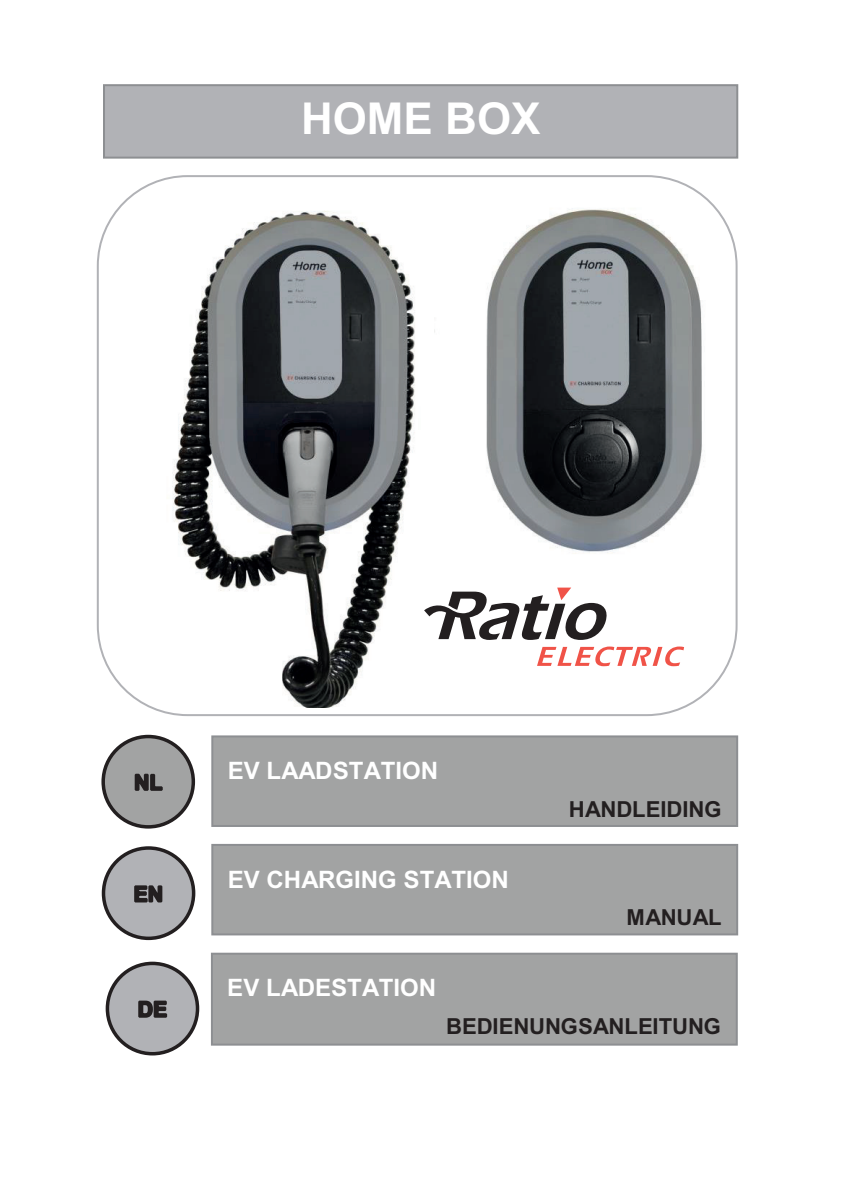
<style>
.page{position:relative;width:842px;height:1191px;background:#fff}
.page>*{position:absolute;margin:0;border:0;box-sizing:border-box;transform-origin:0 0}
.t1{font:700 44px "Arial";color:#fff}
.t2{font:700 24px "Arial";color:#fff}
.t3{font:700 22px "Arial";letter-spacing:-.005em;color:#231f20}
</style>
<div class="page">
<div style="left:103px;top:736px;width:90px;height:91px;background:#a2a3a3;border-radius:50%"></div>
<div style="left:101px;top:735px;width:94px;height:93px;border:4px solid #231f20;border-radius:50%"></div>
<svg style="left:134px;top:773px;width:29px;height:18px"></svg>
<div style="left:103px;top:848px;width:91px;height:90px;background:#b1b2b6;border-radius:50%"></div>
<div style="left:102px;top:846px;width:93px;height:94px;border:4px solid #231f20;border-radius:50%"></div>
<svg style="left:134px;top:885px;width:29px;height:18px"></svg>
<div style="left:107px;top:963px;width:90px;height:90px;background:#b1b2b6;border-radius:50%"></div>
<div style="left:106px;top:961px;width:93px;height:94px;border:4px solid #231f20;border-radius:50%"></div>
<svg style="left:138px;top:1000px;width:30px;height:18px"></svg>
<div style="left:212px;top:736px;width:525px;height:90px;background:#a2a3a3"></div>
<div style="left:211px;top:735px;width:527px;height:92px;border:2px solid #8d8f92"></div>
<div style="left:212px;top:845px;width:525px;height:89px;background:#a2a3a3"></div>
<div style="left:211px;top:844px;width:527px;height:91px;border:2px solid #8d8f92"></div>
<div style="left:212px;top:953px;width:525px;height:91px;background:#a2a3a3"></div>
<div style="left:211px;top:952px;width:527px;height:93px;border:2px solid #8d8f92"></div>
<div style="left:104px;top:85px;width:633px;height:73px;background:#b1b2b6"></div>
<div style="left:103px;top:84px;width:635px;height:75px;border:2px solid #8d8f92"></div>
<img style="left:97px;top:177px;width:318px;height:530px">
<img style="left:434px;top:175px;width:294px;height:379px">
<svg style="left:537px;top:646px;width:147px;height:20px"></svg>
<svg style="left:424px;top:587px;width:183px;height:53px"></svg>
<h1 class="t1" style="left:301px;top:93px;width:241px">HOME BOX</h1>
<p class="t2" style="left:228px;top:756px;width:212px">EV LAADSTATION</p>
<p class="t2" style="left:228px;top:865px;width:283px">EV CHARGING STATION</p>
<p class="t2" style="left:227px;top:973px;width:210px">EV LADESTATION</p>
<p class="t3" style="left:569px;top:796px;width:154px">HANDLEIDING</p>
<p class="t3" style="left:627px;top:904px;width:97px">MANUAL</p>
<p class="t3" style="left:446px;top:1013px;width:276px">BEDIENUNGSANLEITUNG</p>
</div>
